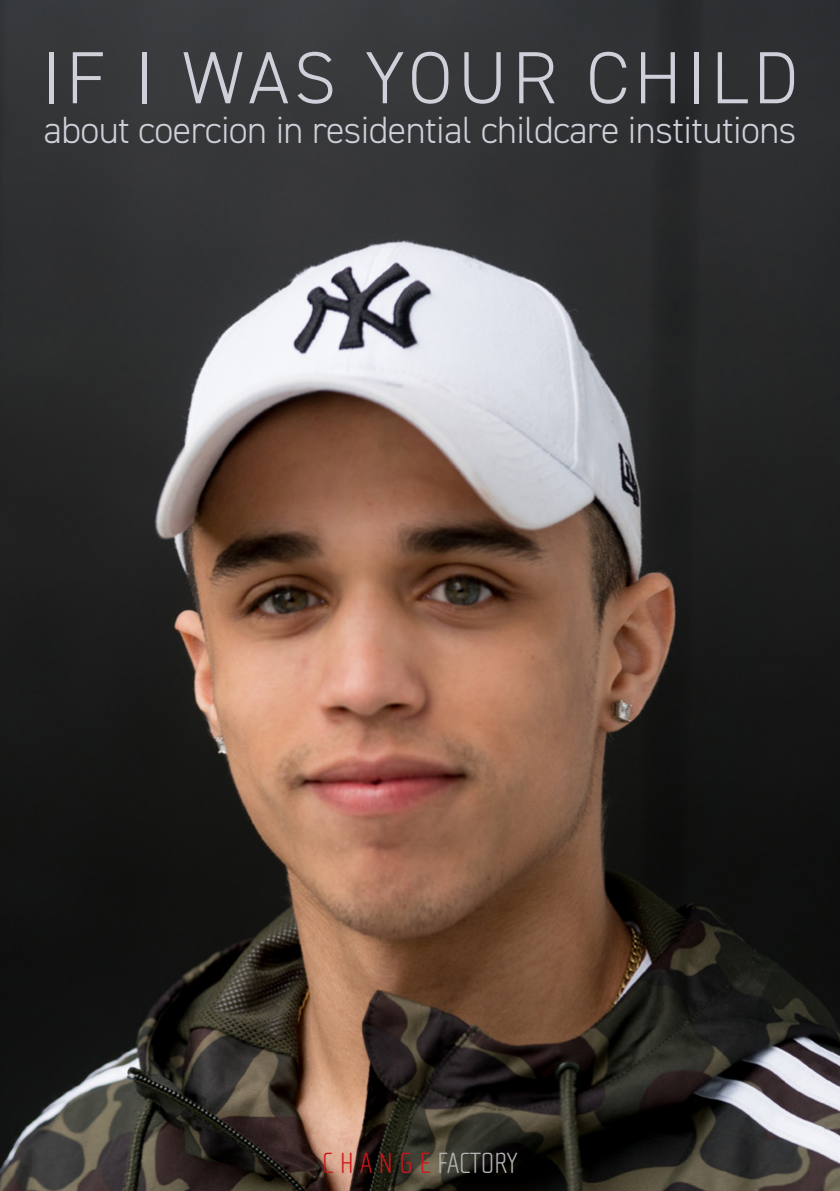
<style>
.page{position:relative;width:840px;height:1191px;background:#fff}
.page>*{position:absolute;margin:0;border:0;box-sizing:border-box;transform-origin:0 0}
.t1{font:300 74px "DIN2014";letter-spacing:.07em;color:#cfd1da}
.t2{font:300 38px "DIN2014";letter-spacing:-.015em;color:#cfd1da}
.t3{font:100 30px "Cholla Sans OT";letter-spacing:.09em;color:#b4b4b4}
.s1{color:#cd1719}
</style>
<div class="page">
<img style="left:0;top:0;width:839px;height:1191px">
<h1 class="t1" style="left:42px;top:33px;width:757px">IF I WAS YOUR CHILD</h1>
<p class="t2" style="left:43px;top:107px;width:754px">about coercion in residential childcare institutions</p>
<p class="t3" style="left:322px;top:1146px;width:197px"><span class="s1">CHANGE</span>FACTORY</p>
</div>
